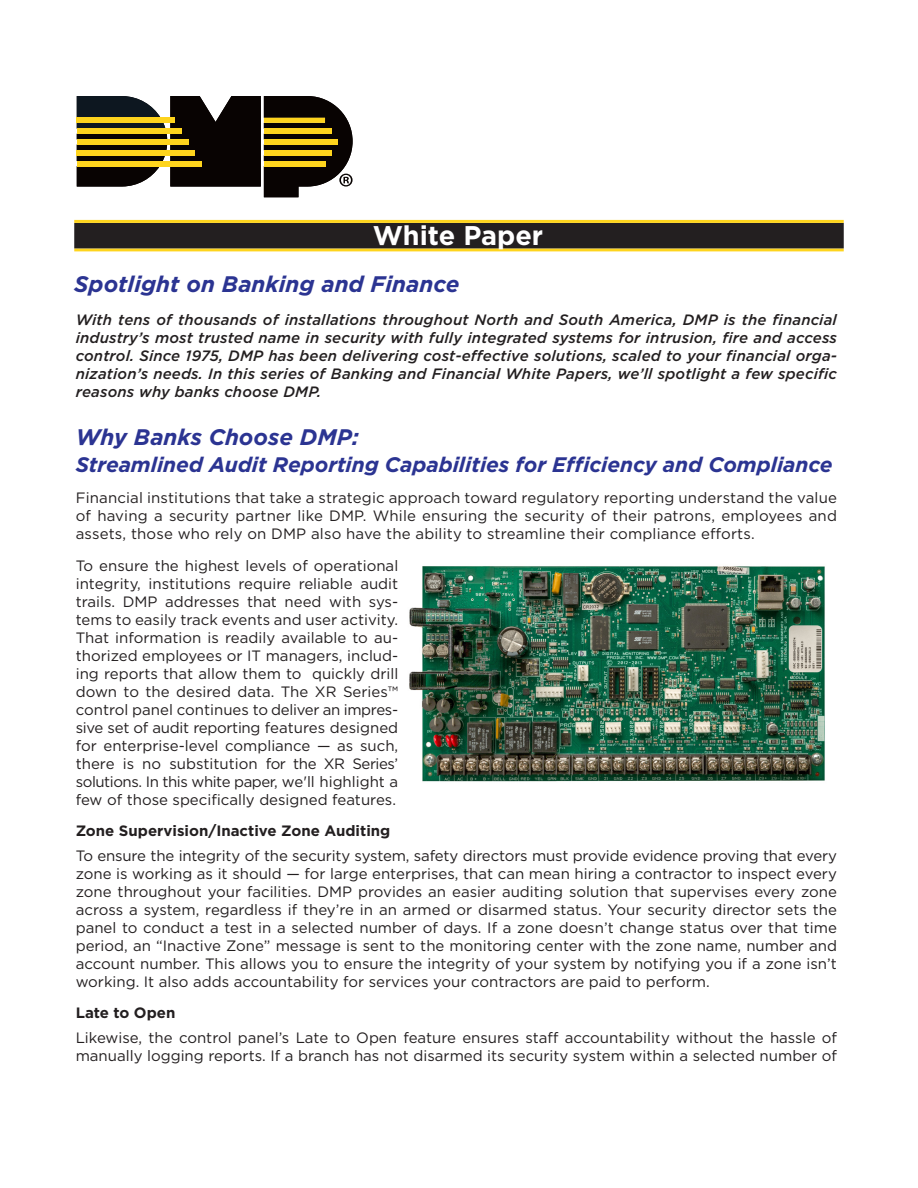
<style>
.page{position:relative;width:918px;height:1188px;background:#fff}
.page>*{position:absolute;margin:0;border:0;box-sizing:border-box;transform-origin:0 0}
.t1{font:700 27px "Gotham";color:#fff}
.t2{font:italic 700 22.5px "Gotham";color:#2b3492}
.t3{font:italic 700 21px "Gotham";letter-spacing:-.005em;color:#2b3492}
.t4{font:15px/18px "Gotham";color:#231f20;text-align:justify}
.t5{font:italic 500 15px/18px "Gotham";letter-spacing:.01em;color:#231f20;text-align:justify}
.t6{font:700 15px "Gotham";color:#231f20}
</style>
<div class="page">
<hr style="left:74px;top:248px;width:770px;height:3px;background:#fed41d">
<div style="left:74px;top:223px;width:770px;height:25px;background:#231f20"></div>
<hr style="left:74px;top:220px;width:770px;height:3px;background:#fed41d">
<svg style="left:77px;top:96px;width:276px;height:101px"></svg>
<div style="left:77px;top:118px;width:98px;height:5px;background:#fed41d"></div>
<div style="left:264px;top:118px;width:61px;height:5px;background:#fed41d"></div>
<div style="left:77px;top:161px;width:125px;height:5px;background:#fed41d"></div>
<div style="left:264px;top:161px;width:61px;height:5px;background:#fed41d"></div>
<div style="left:77px;top:150px;width:118px;height:5px;background:#fed41d"></div>
<div style="left:264px;top:150px;width:68px;height:5px;background:#fed41d"></div>
<div style="left:77px;top:139px;width:111px;height:6px;background:#fed41d"></div>
<div style="left:264px;top:139px;width:73px;height:6px;background:#fed41d"></div>
<div style="left:77px;top:129px;width:105px;height:5px;background:#fed41d"></div>
<div style="left:264px;top:129px;width:68px;height:5px;background:#fed41d"></div>
<img style="left:409px;top:566px;width:416px;height:216px">
<p class="t1" style="left:373px;top:217px;width:172px">White Paper</p>
<p class="t2" style="left:74px;top:269px;width:387px">Spotlight on Banking and Finance</p>
<p class="t5" style="left:76px;top:311px;width:763px">With tens of thousands of installations throughout North and South America, DMP is the financial industry’s most trusted name in security with fully integrated systems for intrusion, fire and access control. Since 1975, DMP has been delivering cost-effective solutions, scaled to your financial orga&shy;nization’s needs. In this series of Banking and Financial White Papers, we’ll spotlight a few specific reasons why banks choose DMP.</p>
<p class="t2" style="left:76px;top:422px;width:285px">Why Banks Choose DMP:</p>
<p class="t3" style="left:76px;top:450px;width:758px">Streamlined Audit Reporting Capabilities for Efficiency and Compliance</p>
<p class="t4" style="left:76px;top:489px;width:763px">Financial institutions that take a strategic approach toward regulatory reporting understand the value of having a security partner like DMP. While ensuring the security of their patrons, employees and assets, those who rely on DMP also have the ability to streamline their compliance efforts.</p>
<p class="t4" style="left:76px;top:556px;width:324px">To ensure the highest levels of operational integrity, institutions require reliable audit trails. DMP addresses that need with sys&shy;tems to easily track events and user activity.<br>That information is readily available to au&shy;thorized employees or IT managers, includ&shy;ing reports that allow them to quickly drill down to the desired data. The XR Series™ control panel continues to deliver an impres&shy;sive set of audit reporting features designed for enterprise-level compliance — as such, there is no substitution for the XR Series’ solutions. In this white paper, we'll highlight a few of those specifically designed features.</p>
<p class="t6" style="left:76px;top:821px;width:316px">Zone Supervision/Inactive Zone Auditing</p>
<p class="t4" style="left:76px;top:846px;width:763px">To ensure the integrity of the security system, safety directors must provide evidence proving that every zone is working as it should — for large enterprises, that can mean hiring a contractor to inspect every zone throughout your facilities. DMP provides an easier auditing solution that supervises every zone across a system, regardless if they’re in an armed or disarmed status. Your security director sets the panel to conduct a test in a selected number of days. If a zone doesn’t change status over that time period, an “Inactive Zone” message is sent to the monitoring center with the zone name, number and account number. This allows you to ensure the integrity of your system by notifying you if a zone isn’t working. It also adds accountability for services your contractors are paid to perform.</p>
<p class="t6" style="left:76px;top:1003px;width:101px">Late to Open</p>
<p class="t4" style="left:76px;top:1029px;width:763px">Likewise, the control panel’s Late to Open feature ensures staff accountability without the hassle of manually logging reports. If a branch has not disarmed its security system within a selected number of</p>
</div>
